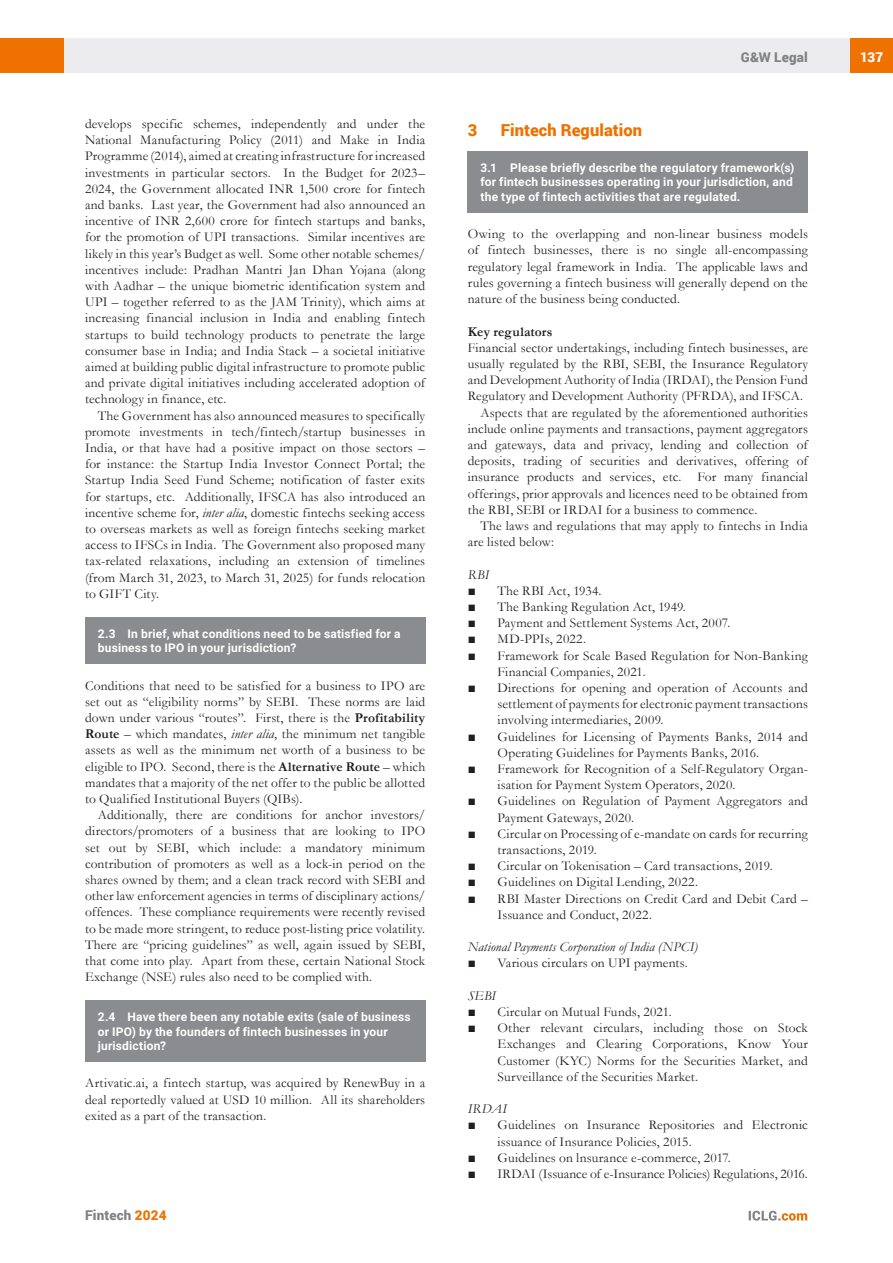
<style>
.page{position:relative;width:893px;height:1263px;background:#fff}
.page>*{position:absolute;margin:0;border:0;box-sizing:border-box;transform-origin:0 0}
.t1{font:900 16.5px "Roboto";letter-spacing:.005em;color:#ef7100}
.t2{font:13.5px/16.2px "Garamond";letter-spacing:.01em;color:#231f20;text-align:justify}
.t3{font:italic 13.5px "Garamond";letter-spacing:.01em;color:#231f20}
.t4{font:900 13.5px "Roboto";letter-spacing:.015em;color:#808285}
.t5{font:700 13.5px "Garamond";letter-spacing:.015em;color:#231f20}
.t6{font:900 13.5px "Roboto";color:#fff}
.t7{font:700 12px/14.4px "Roboto";letter-spacing:.015em;color:#fff}
.s1{font-style:italic}
.s2{font-weight:700}
.s3{color:#ef7100}
</style>
<div class="page">
<div style="left:64px;top:38px;width:786px;height:34px;background:#ececee"></div>
<div style="left:850px;top:38px;width:43px;height:34px;background:#ef7100"></div>
<div style="left:0;top:38px;width:64px;height:34px;background:#ef7100"></div>
<svg style="left:749px;top:1211px;width:58px;height:9px"></svg>
<div style="left:468px;top:151px;width:340px;height:61px;background:#8a8c8f"></div>
<div style="left:85px;top:617px;width:340px;height:46px;background:#8a8c8f"></div>
<div style="left:85px;top:1000px;width:340px;height:61px;background:#8a8c8f"></div>
<p class="t2" style="left:85px;top:115px;width:342px">develops specific schemes, independently and under the National Manufacturing Policy (2011) and Make in India Programme (2014), aimed at creating infrastructure for increased investments in particular sectors. In the Budget for 2023– 2024, the Government allocated INR 1,500 crore for fintech and banks. Last year, the Government had also announced an incentive of INR 2,600 crore for fintech startups and banks, for the promotion of UPI transactions. Similar incentives are likely in this year’s Budget as well. Some other notable schemes/ incentives include: Pradhan Mantri Jan Dhan Yojana (along with Aadhar – the unique biometric identification system and UPI – together referred to as the JAM Trinity), which aims at increasing financial inclusion in India and enabling fintech startups to build technology products to penetrate the large consumer base in India; and India Stack – a societal initiative aimed at building public digital infrastructure to promote public and private digital initiatives including accelerated adoption of technology in finance, etc.</p>
<p class="t2" style="left:85px;top:407px;width:342px;text-indent:13px">The Government has also announced measures to specifically promote investments in tech/fintech/startup businesses in India, or that have had a positive impact on those sectors – for instance: the Startup India Investor Connect Portal; the Startup India Seed Fund Scheme; notification of faster exits for startups, etc. Additionally, IFSCA has also introduced an incentive scheme for, <span class="s1">inter alia</span>, domestic fintechs seeking access to overseas markets as well as foreign fintechs seeking market access to IFSCs in India. The Government also proposed many tax-related relaxations, including an extension of timelines (from March 31, 2023, to March 31, 2025) for funds relocation to GIFT City.</p>
<p class="t7" style="left:98px;top:626px;width:304px">2.3 In brief, what conditions need to be satisfied for a business to IPO in your jurisdiction?</p>
<p class="t2" style="left:85px;top:677px;width:342px">Conditions that need to be satisfied for a business to IPO are set out as “eligibility norms” by SEBI. These norms are laid down under various “routes”. First, there is the <span class="s2">Profitability Route</span> – which mandates, <span class="s1">inter alia</span>, the minimum net tangible assets as well as the minimum net worth of a business to be eligible to IPO. Second, there is the <span class="s2">Alternative Route</span> – which mandates that a majority of the net offer to the public be allotted to Qualified Institutional Buyers (QIBs).</p>
<p class="t2" style="left:85px;top:806px;width:342px;text-indent:13px">Additionally, there are conditions for anchor investors/ directors/promoters of a business that are looking to IPO set out by SEBI, which include: a mandatory minimum contribution of promoters as well as a lock-in period on the shares owned by them; and a clean track record with SEBI and other law enforcement agencies in terms of disciplinary actions/ offences. These compliance requirements were recently revised to be made more stringent, to reduce post-listing price volatility.<br>There are “pricing guidelines” as well, again issued by SEBI, that come into play. Apart from these, certain National Stock Exchange (NSE) rules also need to be complied with.</p>
<p class="t7" style="left:98px;top:1009px;width:314px">2.4 Have there been any notable exits (sale of business or IPO) by the founders of fintech businesses in your jurisdiction?</p>
<p class="t2" style="left:85px;top:1075px;width:342px">Artivatic.ai, a fintech startup, was acquired by RenewBuy in a deal reportedly valued at USD 10 million. All its shareholders exited as a part of the transaction.</p>
<p class="t4" style="left:85px;top:1206px;width:83px">Fintech <span class="s3">2024</span></p>
<p class="t4" style="left:741px;top:48px;width:69px">G&amp;W Legal</p>
<p class="t6" style="left:860px;top:48px;width:24px">137</p>
<p class="t1" style="left:468px;top:119px;width:11px">3</p>
<p class="t1" style="left:501px;top:119px;width:143px">Fintech Regulation</p>
<p class="t7" style="left:480px;top:160px;width:315px">3.1 Please briefly describe the regulatory framework(s) for fintech businesses operating in your jurisdiction, and the type of fintech activities that are regulated.</p>
<p class="t2" style="left:468px;top:226px;width:342px">Owing to the overlapping and non-linear business models of fintech businesses, there is no single all-encompassing regulatory legal framework in India. The applicable laws and rules governing a fintech business will generally depend on the nature of the business being conducted.</p>
<p class="t5" style="left:468px;top:322px;width:86px">Key regulators</p>
<p class="t2" style="left:468px;top:339px;width:342px">Financial sector undertakings, including fintech businesses, are</p>
<p class="t2" style="left:468px;top:355px;width:342px">usually regulated by the RBI, SEBI, the Insurance Regulatory</p>
<p class="t2" style="left:468px;top:371px;width:342px">and Development Authority of India (IRDAI), the Pension Fund</p>
<p class="t2" style="left:468px;top:388px;width:337px">Regulatory and Development Authority (PFRDA), and IFSCA.</p>
<p class="t2" style="left:480px;top:404px;width:329px">Aspects that are regulated by the aforementioned authorities</p>
<p class="t2" style="left:468px;top:420px;width:342px">include online payments and transactions, payment aggregators</p>
<p class="t2" style="left:468px;top:436px;width:342px">and gateways, data and privacy, lending and collection of</p>
<p class="t2" style="left:468px;top:452px;width:342px">deposits, trading of securities and derivatives, offering of</p>
<p class="t2" style="left:468px;top:469px;width:342px">insurance products and services, etc. For many financial</p>
<p class="t2" style="left:468px;top:485px;width:342px">offerings, prior approvals and licences need to be obtained from</p>
<p class="t2" style="left:468px;top:501px;width:291px">the RBI, SEBI or IRDAI for a business to commence.</p>
<p class="t2" style="left:480px;top:517px;width:329px">The laws and regulations that may apply to fintechs in India</p>
<p class="t2" style="left:468px;top:533px;width:88px">are listed below:</p>
<p class="t3" style="left:468px;top:565px;width:23px">RBI</p>
<p class="t2" style="left:468px;top:582px;width:135px">■ The RBI Act, 1934.</p>
<p class="t2" style="left:468px;top:598px;width:220px">■ The Banking Regulation Act, 1949.</p>
<p class="t2" style="left:468px;top:614px;width:264px">■ Payment and Settlement Systems Act, 2007.</p>
<p class="t2" style="left:468px;top:631px;width:120px">■ MD-PPIs, 2022.</p>
<p class="t2" style="left:497px;top:647px;width:312px;text-indent:-30px">■ Framework for Scale Based Regulation for Non-Banking<br>Financial Companies, 2021.</p>
<p class="t2" style="left:497px;top:679px;width:312px;text-indent:-30px">■ Directions for opening and operation of Accounts and settlement of payments for electronic payment transactions involving intermediaries, 2009.</p>
<p class="t2" style="left:497px;top:728px;width:312px;text-indent:-30px">■ Guidelines for Licensing of Payments Banks, 2014 and<br>Operating Guidelines for Payments Banks, 2016.</p>
<p class="t2" style="left:497px;top:760px;width:312px;text-indent:-30px">■ Framework for Recognition of a Self-Regulatory Organ&shy;isation for Payment System Operators, 2020.</p>
<p class="t2" style="left:497px;top:793px;width:312px;text-indent:-30px">■ Guidelines on Regulation of Payment Aggregators and<br>Payment Gateways, 2020.</p>
<p class="t2" style="left:497px;top:825px;width:312px;text-indent:-30px">■ Circular on Processing of e-mandate on cards for recurring transactions, 2019.</p>
<p class="t2" style="left:468px;top:857px;width:306px">■ Circular on Tokenisation – Card transactions, 2019.</p>
<p class="t2" style="left:468px;top:874px;width:232px">■ Guidelines on Digital Lending, 2022.</p>
<p class="t2" style="left:497px;top:890px;width:312px;text-indent:-30px">■ RBI Master Directions on Credit Card and Debit Card –<br>Issuance and Conduct, 2022.</p>
<p class="t3" style="left:468px;top:938px;width:232px">National Payments Corporation of India (NPCI)</p>
<p class="t2" style="left:468px;top:955px;width:222px">■ Various circulars on UPI payments.</p>
<p class="t3" style="left:468px;top:986px;width:30px">SEBI</p>
<p class="t2" style="left:468px;top:1003px;width:206px">■ Circular on Mutual Funds, 2021.</p>
<p class="t2" style="left:497px;top:1019px;width:312px;text-indent:-30px">■ Other relevant circulars, including those on Stock Exchanges and Clearing Corporations, Know Your Customer (KYC) Norms for the Securities Market, and Surveillance of the Securities Market.</p>
<p class="t3" style="left:468px;top:1100px;width:40px">IRDAI</p>
<p class="t2" style="left:497px;top:1117px;width:312px;text-indent:-30px">■ Guidelines on Insurance Repositories and Electronic issuance of Insurance Policies, 2015.</p>
<p class="t2" style="left:468px;top:1149px;width:265px">■ Guidelines on lnsurance e-commerce, 2017.</p>
<p class="t2" style="left:468px;top:1165px;width:342px">■ IRDAI (Issuance of e-Insurance Policies) Regulations, 2016.</p>
</div>
